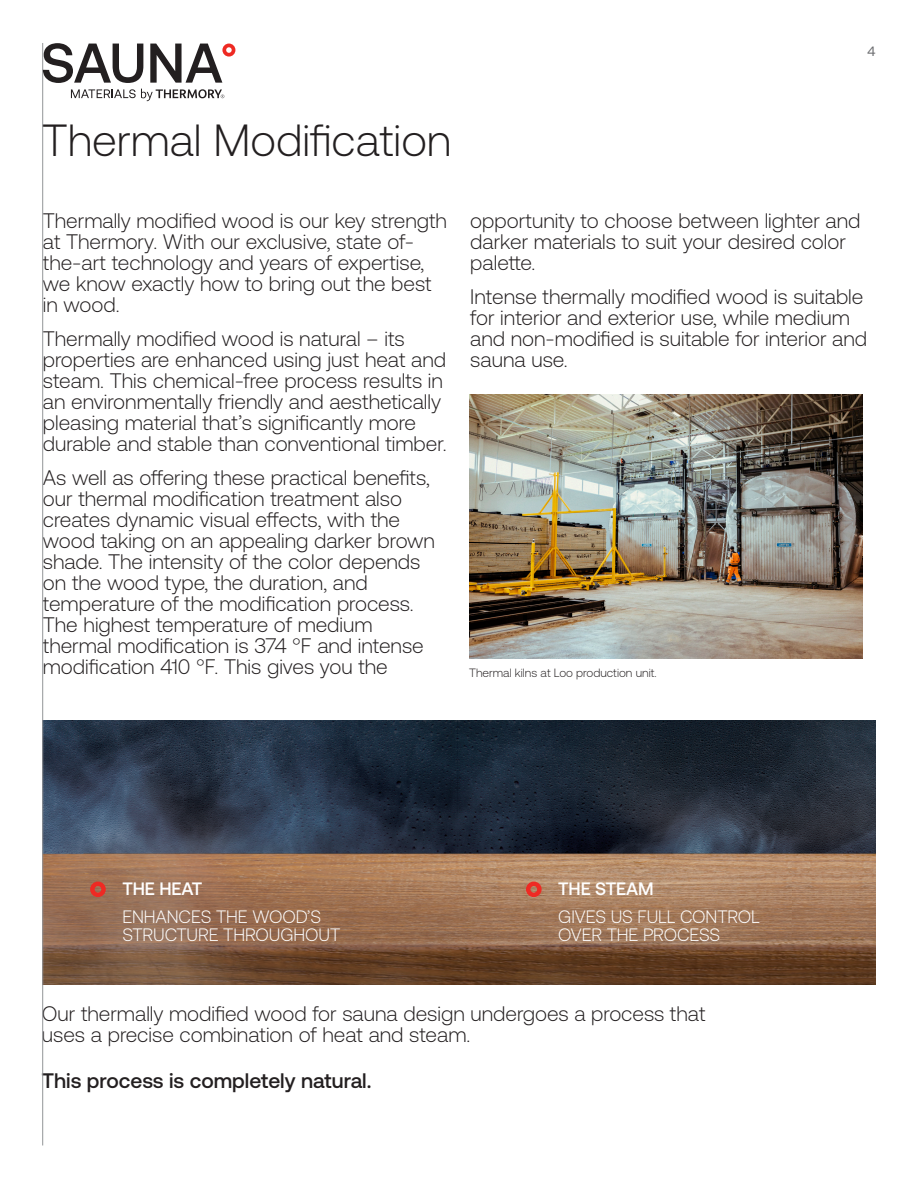
<style>
.page{position:relative;width:918px;height:1188px;background:#fff}
.page>*{position:absolute;margin:0;border:0;box-sizing:border-box;transform-origin:0 0}
.Suur_pealkiri_30_30{font:300 45px "Aeonik";color:#231f20}
.Lead_14_14{font:300 21px/21px "Aeonik";color:#231f20}
.Lead_14_14-2{font:500 21px "Aeonik";color:#231f20}
.t1{font:300 17.85px/17.9px "Aeonik";letter-spacing:-.005em;color:#fff}
.t2{font:500 17.85px "Aeonik";letter-spacing:-.005em;color:#fff}
.Body_10_12{font:13.5px "Aeonik";color:#6c6d70}
.pildiallkiri{font:300 12px "Aeonik";color:#231f20}
</style>
<div class="page">
<img style="left:43px;top:720px;width:832px;height:264px">
<svg style="left:90px;top:882px;width:16px;height:15px"></svg>
<svg style="left:526px;top:882px;width:16px;height:15px"></svg>
<img style="left:470px;top:395px;width:393px;height:263px">
<hr style="left:42px;top:43px;width:1px;height:1102px;background:#939598">
<svg style="left:43px;top:43px;width:100px;height:40px"></svg>
<svg style="left:150px;top:44px;width:85px;height:39px"></svg>
<svg style="left:71px;top:89px;width:153px;height:12px"></svg>
<p class="Body_10_12" style="left:868px;top:43px;width:9px">4</p>
<p class="Suur_pealkiri_30_30" style="left:42px;top:116px;width:411px">Thermal Modification</p>
<p class="Lead_14_14" style="left:43px;top:211px;width:406px">Thermally modified wood is our key strength at Thermory. With our exclusive, state of&shy;the-art technology and years of expertise, we know exactly how to bring out the best in wood.</p>
<p class="Lead_14_14" style="left:43px;top:328px;width:405px">Thermally modified wood is natural – its properties are enhanced using just heat and steam. This chemical-free process results in an environmentally friendly and aesthetically pleasing material that’s significantly more durable and stable than conventional timber.</p>
<p class="Lead_14_14" style="left:43px;top:467px;width:394px">As well as offering these practical benefits, our thermal modification treatment also creates dynamic visual effects, with the wood taking on an appealing darker brown shade. The intensity of the color depends on the wood type, the duration, and temperature of the modification process.<br>The highest temperature of medium thermal modification is 374 °F and intense modification 410 °F. This gives you the</p>
<p class="Lead_14_14" style="left:470px;top:211px;width:392px">opportunity to choose between lighter and darker materials to suit your desired color palette.</p>
<p class="Lead_14_14" style="left:470px;top:286px;width:398px">Intense thermally modified wood is suitable for interior and exterior use, while medium and non-modified is suitable for interior and sauna use.</p>
<p class="pildiallkiri" style="left:469px;top:666px;width:189px">Thermal kilns at Loo production unit.</p>
<p class="t2" style="left:122px;top:879px;width:82px">THE HEAT</p>
<p class="t1" style="left:122px;top:908px;width:219px">ENHANCES THE WOOD’S<br>STRUCTURE THROUGHOUT</p>
<p class="t2" style="left:558px;top:879px;width:97px">THE STEAM</p>
<p class="t1" style="left:558px;top:908px;width:203px">GIVES US FULL CONTROL<br>OVER THE PROCESS</p>
<p class="Lead_14_14" style="left:42px;top:1003px;width:665px">Our thermally modified wood for sauna design undergoes a process that uses a precise combination of heat and steam.</p>
<p class="Lead_14_14-2" style="left:42px;top:1070px;width:331px">This process is completely natural.</p>
</div>
